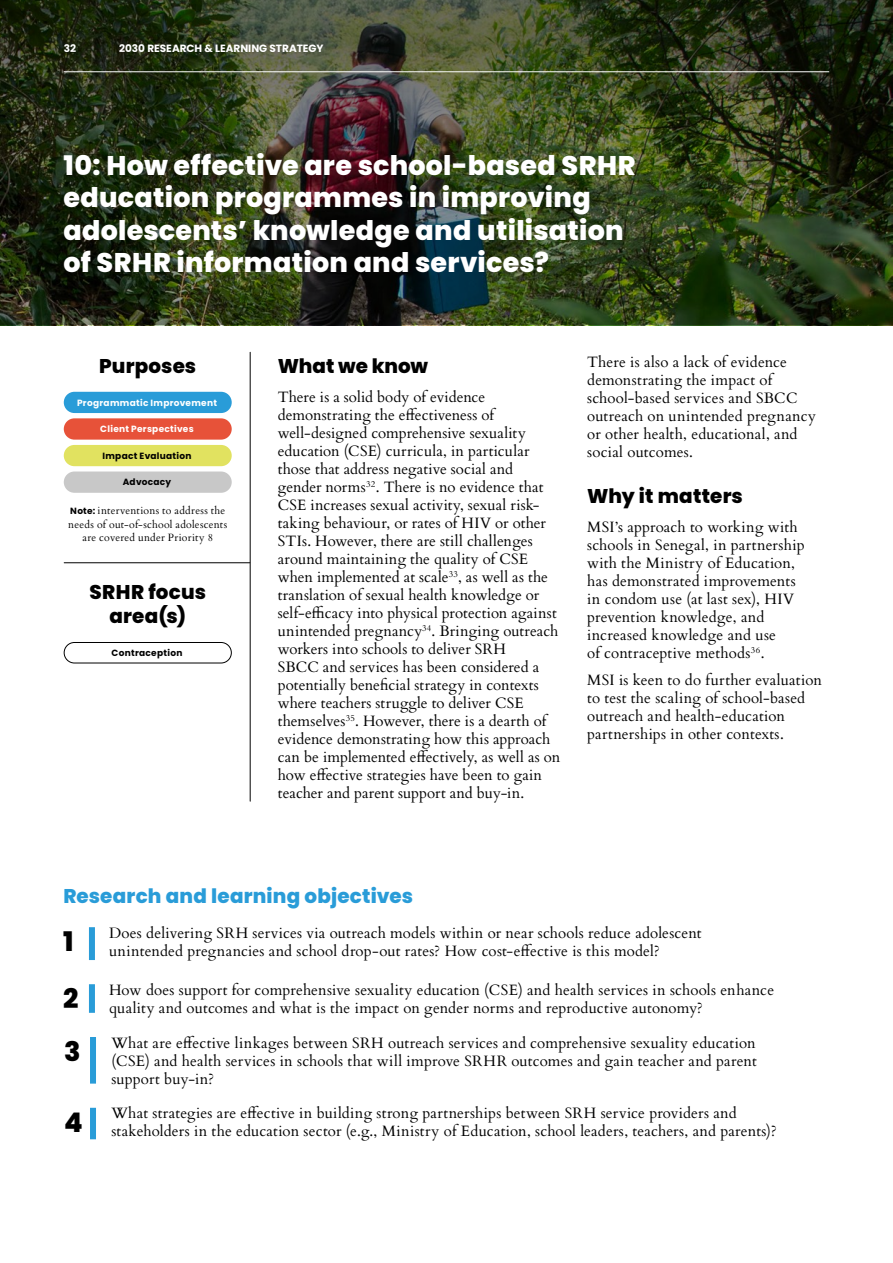
<style>
.page{position:relative;width:893px;height:1263px;background:#fff}
.page>*{position:absolute;margin:0;border:0;box-sizing:border-box;transform-origin:0 0}
.H1_5_Poppins__18{font:800 27px/32.4px "Poppins";letter-spacing:.01em;color:#fff}
.H2_Poppins__13_5_15_9{font:800 27px "Poppins";color:#000}
.H2_Poppins__13_5_15_9-2{font:800 19.8px/23.9px "Poppins";letter-spacing:.01em;color:#000;text-align:center}
.Body{font:800 19.8px "Poppins";letter-spacing:.01em;color:#299cd8}
.Body-2{font:15px/18px "Cardo";letter-spacing:.01em;color:#000}
.H2_Poppins__13_5_15_9-3{font:15px/18px "Cardo";letter-spacing:.015em;color:#000}
.t1{font:10.5px/13.5px "Cardo";letter-spacing:.025em;color:#000;text-align:center}
.t2{font:700 10.5px "Poppins";color:#fff}
.Body-3{font:700 9px "Poppins";letter-spacing:.03em;color:#fff}
.Body-4{font:700 9px "Poppins";letter-spacing:.03em;color:#000}
.s1{font-family:"Poppins";font-weight:700;font-size:9px}
</style>
<div class="page">
<img style="left:0;top:0;width:893px;height:325px">
<hr style="left:892px;top:68px;width:1px;height:257px;background:#000">
<hr style="left:250px;top:352px;width:1px;height:449px;background:#000">
<div style="left:64px;top:392px;width:168px;height:21px;background:#299cd8;border-radius:11px"></div>
<div style="left:64px;top:445px;width:168px;height:21px;background:#e1e260;border-radius:11px"></div>
<hr style="left:64px;top:562px;width:186px;height:1px;background:#000">
<div style="left:64px;top:418px;width:168px;height:22px;background:#e75239;border-radius:11px"></div>
<div style="left:64px;top:642px;width:168px;height:21px;border:1px solid #000;border-radius:10px"></div>
<div style="left:64px;top:471px;width:168px;height:22px;background:#c8c8c8;border-radius:11px"></div>
<div style="left:89px;top:927px;width:6px;height:33px;background:#299cd8"></div>
<div style="left:89px;top:984px;width:6px;height:29px;background:#299cd8"></div>
<div style="left:90px;top:1037px;width:6px;height:46px;background:#299cd8"></div>
<div style="left:90px;top:1108px;width:6px;height:31px;background:#299cd8"></div>
<hr style="left:64px;top:71px;width:765px;height:1px;background:#fff">
<p class="t2" style="left:64px;top:43px;width:14px">32</p>
<p class="t2" style="left:119px;top:43px;width:206px">2030 RESEARCH &amp; LEARNING STRATEGY</p>
<p class="H1_5_Poppins__18" style="left:63px;top:150px;width:574px">10: How effective are school-based SRHR education programmes in improving adolescents’ knowledge and utilisation of SRHR information and services?</p>
<p class="H2_Poppins__13_5_15_9-2" style="left:99px;top:354px;width:98px">Purposes</p>
<p class="Body-3" style="left:77px;top:397px;width:141px">Programmatic Improvement</p>
<p class="Body-3" style="left:100px;top:424px;width:95px">Client Perspectives</p>
<p class="Body-4" style="left:102px;top:450px;width:91px">Impact Evaluation</p>
<p class="Body-4" style="left:123px;top:477px;width:50px">Advocacy</p>
<p class="t1" style="left:68px;top:503px;width:160px"><span class="s1">Note:</span> interventions to address the needs of out-of-school adolescents are covered under Priority 8</p>
<p class="H2_Poppins__13_5_15_9-2" style="left:89px;top:580px;width:118px">SRHR focus area(s)</p>
<p class="Body-4" style="left:112px;top:648px;width:72px">Contraception</p>
<p class="H2_Poppins__13_5_15_9-2" style="left:278px;top:354px;width:152px">What we know</p>
<p class="Body-2" style="left:278px;top:387px;width:284px">There is a solid body of evidence demonstrating the effectiveness of well-designed comprehensive sexuality education (CSE) curricula, in particular those that address negative social and gender norms<sup>32</sup>. There is no evidence that CSE increases sexual activity, sexual risk&shy;taking behaviour, or rates of HIV or other STIs. However, there are still challenges around maintaining the quality of CSE when implemented at scale<sup>33</sup>, as well as the translation of sexual health knowledge or self-efficacy into physical protection against unintended pregnancy<sup>34</sup>. Bringing outreach workers into schools to deliver SRH<br>SBCC and services has been considered a potentially beneficial strategy in contexts where teachers struggle to deliver CSE themselves<sup>35</sup>. However, there is a dearth of evidence demonstrating how this approach can be implemented effectively, as well as on how effective strategies have been to gain teacher and parent support and buy-in.</p>
<p class="H2_Poppins__13_5_15_9-3" style="left:587px;top:352px;width:230px">There is also a lack of evidence demonstrating the impact of school-based services and SBCC outreach on unintended pregnancy or other health, educational, and social outcomes.</p>
<p class="H2_Poppins__13_5_15_9-2" style="left:587px;top:484px;width:157px">Why it matters</p>
<p class="Body-2" style="left:587px;top:517px;width:219px">MSI’s approach to working with schools in Senegal, in partnership with the Ministry of Education, has demonstrated improvements in condom use (at last sex), HIV prevention knowledge, and increased knowledge and use<br>of contraceptive methods<sup>36</sup>.</p>
<p class="Body-2" style="left:587px;top:670px;width:236px">MSI is keen to do further evaluation to test the scaling of school-based outreach and health-education partnerships in other contexts.</p>
<p class="Body" style="left:63px;top:885px;width:351px">Research and learning objectives</p>
<p class="Body-2" style="left:109px;top:923px;width:594px">Does delivering SRH services via outreach models within or near schools reduce adolescent</p>
<p class="H2_Poppins__13_5_15_9" style="left:63px;top:926px;width:12px">1</p>
<p class="Body-2" style="left:109px;top:941px;width:552px">unintended pregnancies and school drop-out rates? How cost-effective is this model?</p>
<p class="Body-2" style="left:109px;top:980px;width:667px">How does support for comprehensive sexuality education (CSE) and health services in schools enhance</p>
<p class="H2_Poppins__13_5_15_9" style="left:63px;top:983px;width:17px">2</p>
<p class="Body-2" style="left:109px;top:998px;width:595px">quality and outcomes and what is the impact on gender norms and reproductive autonomy?</p>
<p class="Body-2" style="left:111px;top:1033px;width:647px;text-align:justify">What are effective linkages between SRH outreach services and comprehensive sexuality education (CSE) and health services in schools that will improve SRHR outcomes and gain teacher and parent support buy-in?</p>
<p class="H2_Poppins__13_5_15_9" style="left:64px;top:1036px;width:18px">3</p>
<p class="H2_Poppins__13_5_15_9" style="left:64px;top:1107px;width:20px">4</p>
<p class="Body-2" style="left:111px;top:1103px;width:627px">What strategies are effective in building strong partnerships between SRH service providers and</p>
<p class="Body-2" style="left:111px;top:1121px;width:667px">stakeholders in the education sector (e.g., Ministry of Education, school leaders, teachers, and parents)?</p>
</div>
